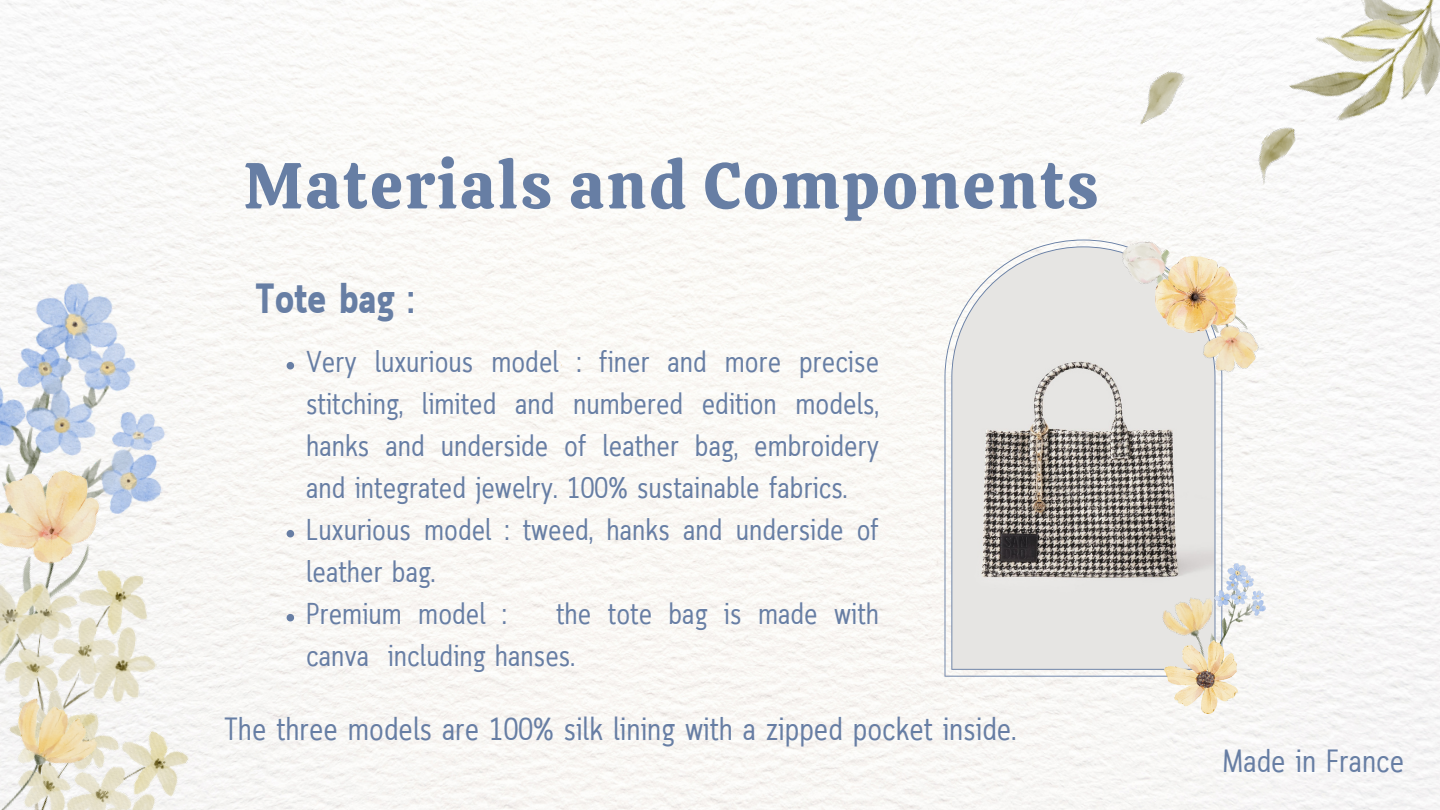
<style>
.page{position:relative;width:1440px;height:810px;background:#faf9f6}
.page>*{position:absolute;margin:0;border:0;box-sizing:border-box;transform-origin:0 0}
.t1{font:65px "Calistoga";letter-spacing:.04em;color:#677ea4}
.t2{font:700 42px "Cloud Cond";color:#677ea4}
.t3{font:32px "Cloud Cond";color:#677ea4}
.t4{font:30px/42px "Cloud Cond";color:#677ea4}
</style>
<div class="page">
<img style="left:0;top:260px;width:200px;height:400px">
<img style="left:1283px;top:0;width:157px;height:156px">
<img style="left:0;top:445px;width:122px;height:113px">
<img style="left:1124px;top:66px;width:71px;height:60px">
<img style="left:1243px;top:118px;width:57px;height:67px">
<svg style="left:945px;top:240px;width:277px;height:437px;background:#c9c7c4"></svg>
<img style="left:1134px;top:257px;width:134px;height:127px">
<img style="left:1157px;top:588px;width:52px;height:110px">
<img style="left:1209px;top:564px;width:57px;height:140px">
<img style="left:1164px;top:641px;width:74px;height:72px">
<img style="left:1114px;top:229px;width:100px;height:97px">
<img style="left:1155px;top:257px;width:83px;height:75px">
<svg style="left:287px;top:362px;width:7px;height:7px"></svg>
<svg style="left:287px;top:530px;width:7px;height:7px"></svg>
<svg style="left:287px;top:614px;width:7px;height:7px"></svg>
<img style="left:0;top:558px;width:165px;height:102px">
<img style="left:0;top:660px;width:208px;height:150px">
<img style="left:0;top:693px;width:105px;height:117px">
<p class="t1" style="left:244px;top:143px;width:856px">Materials and Components</p>
<p class="t2" style="left:255px;top:282px;width:160px">Tote bag :</p>
<p class="t4" style="left:306px;top:344px;width:575px;text-align:justify">Very luxurious model : finer and more precise stitching, limited and numbered edition models, hanks and underside of leather bag, embroidery and integrated jewelry. 100% sustainable fabrics.</p>
<p class="t4" style="left:306px;top:512px;width:575px">Luxurious model : tweed, hanks and underside of leather bag.</p>
<p class="t4" style="left:306px;top:596px;width:202px">Premium model :</p>
<p class="t4" style="left:306px;top:596px;width:575px;text-indent:250px">the tote bag is made with canva including hanses.</p>
<p class="t3" style="left:224px;top:717px;width:794px">The three models are 100% silk lining with a zipped pocket inside.</p>
<p class="t3" style="left:1223px;top:749px;width:183px">Made in France</p>
</div>
